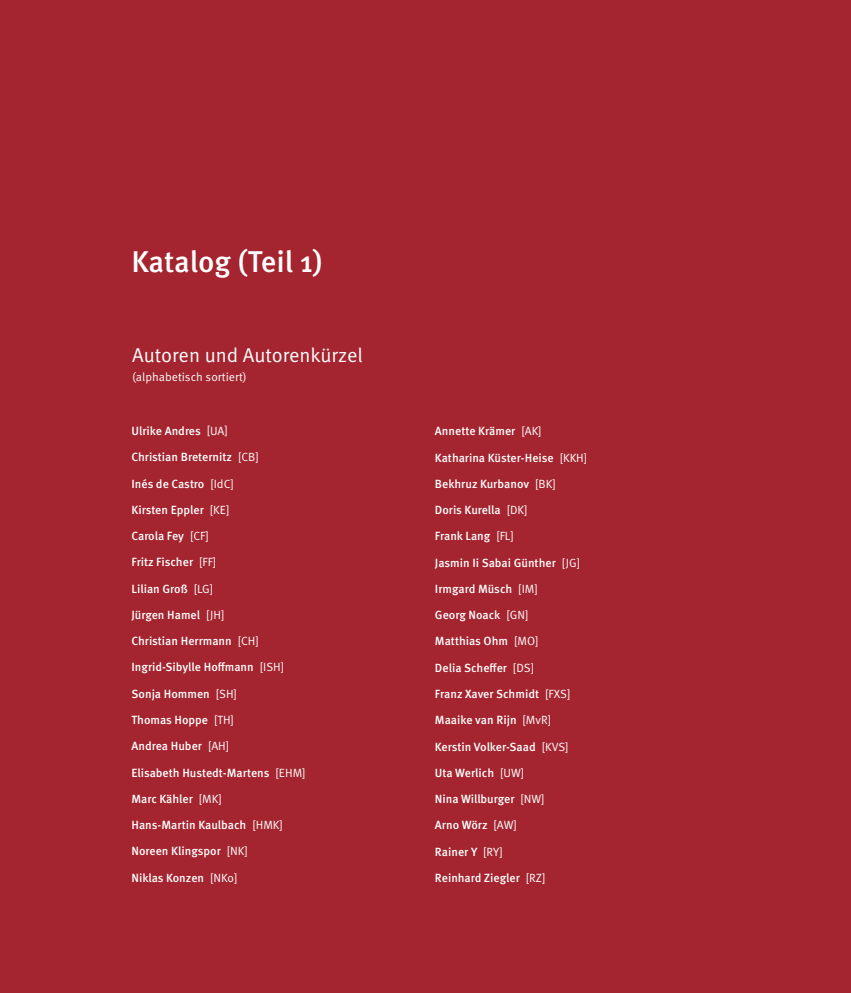
<style>
.page{position:relative;width:851px;height:993px;background:#fff}
.page>*{position:absolute;margin:0;border:0;box-sizing:border-box;transform-origin:0 0}
.t1{font:30px "Meta Pro Medi 2";letter-spacing:-.005em;color:#fff}
.t2{font:20px "Meta Pro Norm 2";color:#fff}
.t3{font:11.88px "Meta Pro Medi 2";color:#fff}
.t4{font:11.88px "Meta Pro Norm 2";color:#fff}
.s1{font-family:"Meta Pro Norm 2"}
</style>
<div class="page">
<div style="left:0;top:0;width:850px;height:992px;background:#a4252f"></div>
<h1 class="t1" style="left:131px;top:238px;width:192px">Katalog (Teil 1)</h1>
<h2 class="t2" style="left:132px;top:340px;width:232px">Autoren und Autorenkürzel</h2>
<p class="t4" style="left:132px;top:368px;width:116px">(alphabetisch sortiert)</p>
<p class="t3" style="left:131px;top:421px;width:98px">Ulrike Andres <span class="s1">[UA]</span></p>
<p class="t3" style="left:131px;top:448px;width:129px">Christian Breternitz <span class="s1">[CB]</span></p>
<p class="t3" style="left:131px;top:474px;width:104px">Inés de Castro <span class="s1">[IdC]</span></p>
<p class="t3" style="left:131px;top:500px;width:99px">Kirsten Eppler <span class="s1">[KE]</span></p>
<p class="t3" style="left:131px;top:526px;width:79px">Carola Fey <span class="s1">[CF]</span></p>
<p class="t3" style="left:131px;top:553px;width:86px">Fritz Fischer <span class="s1">[FF]</span></p>
<p class="t3" style="left:131px;top:579px;width:83px">Lilian Groß <span class="s1">[LG]</span></p>
<p class="t3" style="left:131px;top:605px;width:94px">Jürgen Hamel <span class="s1">[JH]</span></p>
<p class="t3" style="left:131px;top:631px;width:129px">Christian Herrmann <span class="s1">[CH]</span></p>
<p class="t3" style="left:131px;top:658px;width:154px">Ingrid-Sibylle Hoffmann <span class="s1">[ISH]</span></p>
<p class="t3" style="left:131px;top:684px;width:107px">Sonja Hommen <span class="s1">[SH]</span></p>
<p class="t3" style="left:131px;top:710px;width:104px">Thomas Hoppe <span class="s1">[TH]</span></p>
<p class="t3" style="left:131px;top:736px;width:99px">Andrea Huber <span class="s1">[AH]</span></p>
<p class="t3" style="left:131px;top:763px;width:176px">Elisabeth Hustedt-Martens <span class="s1">[EHM]</span></p>
<p class="t3" style="left:131px;top:789px;width:92px">Marc Kähler <span class="s1">[MK]</span></p>
<p class="t3" style="left:131px;top:815px;width:153px">Hans-Martin Kaulbach <span class="s1">[HMK]</span></p>
<p class="t3" style="left:131px;top:841px;width:118px">Noreen Klingspor <span class="s1">[NK]</span></p>
<p class="t3" style="left:131px;top:868px;width:107px">Niklas Konzen <span class="s1">[NKo]</span></p>
<p class="t3" style="left:435px;top:422px;width:108px">Annette Krämer <span class="s1">[AK]</span></p>
<p class="t3" style="left:435px;top:448px;width:154px">Katharina Küster-Heise <span class="s1">[KKH]</span></p>
<p class="t3" style="left:435px;top:474px;width:122px">Bekhruz Kurbanov <span class="s1">[BK]</span></p>
<p class="t3" style="left:435px;top:500px;width:94px">Doris Kurella <span class="s1">[DK]</span></p>
<p class="t3" style="left:435px;top:527px;width:80px">Frank Lang <span class="s1">[FL]</span></p>
<p class="t3" style="left:435px;top:553px;width:147px">Jasmin Ii Sabai Günther <span class="s1">[JG]</span></p>
<p class="t3" style="left:435px;top:579px;width:104px">Irmgard Müsch <span class="s1">[IM]</span></p>
<p class="t3" style="left:435px;top:605px;width:95px">Georg Noack <span class="s1">[GN]</span></p>
<p class="t3" style="left:435px;top:632px;width:105px">Matthias Ohm <span class="s1">[MO]</span></p>
<p class="t3" style="left:435px;top:658px;width:100px">Delia Scheffer <span class="s1">[DS]</span></p>
<p class="t3" style="left:435px;top:684px;width:137px">Franz Xaver Schmidt <span class="s1">[FXS]</span></p>
<p class="t3" style="left:435px;top:710px;width:118px">Maaike van Rijn <span class="s1">[MvR]</span></p>
<p class="t3" style="left:435px;top:737px;width:135px">Kerstin Volker-Saad <span class="s1">[KVS]</span></p>
<p class="t3" style="left:435px;top:763px;width:91px">Uta Werlich <span class="s1">[UW]</span></p>
<p class="t3" style="left:435px;top:789px;width:111px">Nina Willburger <span class="s1">[NW]</span></p>
<p class="t3" style="left:435px;top:815px;width:83px">Arno Wörz <span class="s1">[AW]</span></p>
<p class="t3" style="left:435px;top:842px;width:69px">Rainer Y <span class="s1">[RY]</span></p>
<p class="t3" style="left:435px;top:868px;width:112px">Reinhard Ziegler <span class="s1">[RZ]</span></p>
</div>
